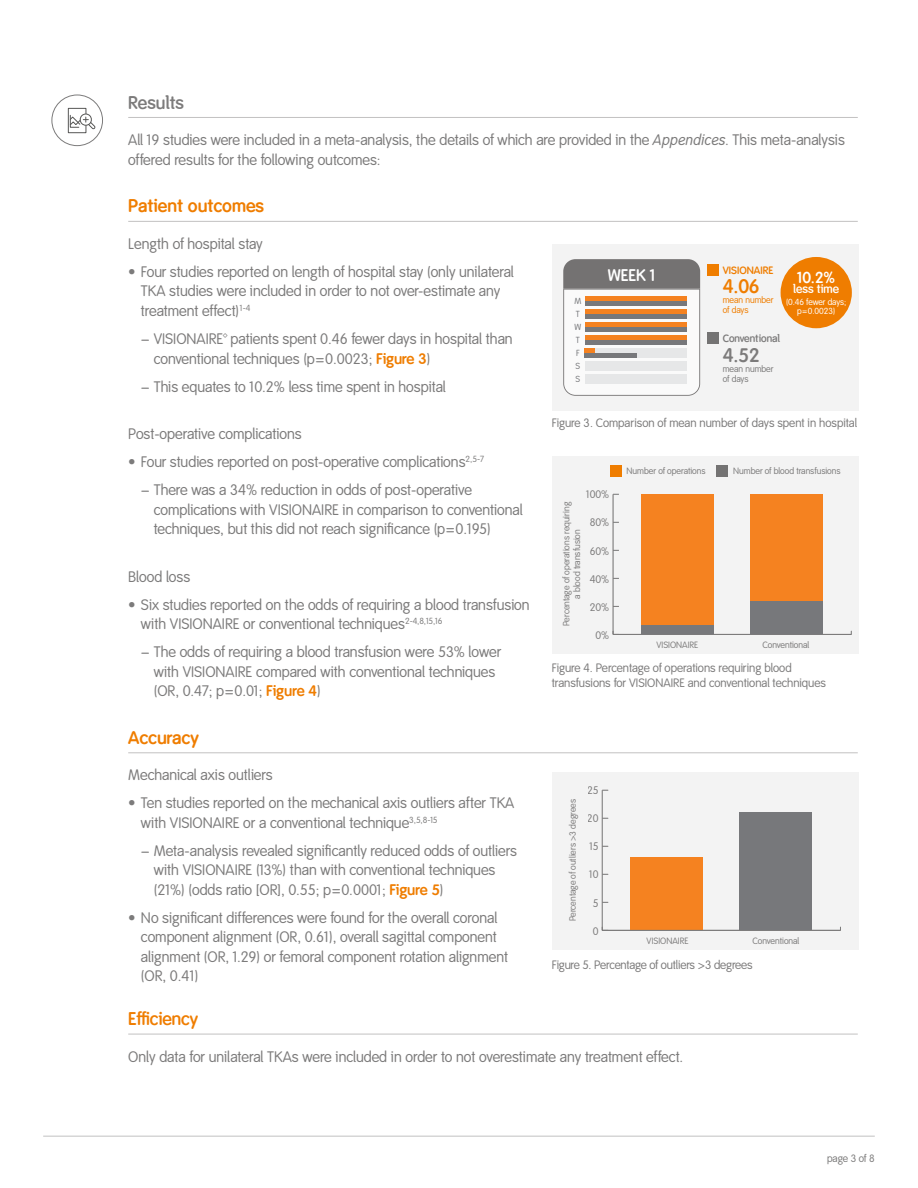
<style>
.page{position:relative;width:918px;height:1188px;background:#fff}
.page>*{position:absolute;margin:0;border:0;box-sizing:border-box;transform-origin:0 0}
.Captions{font:600 19.5px "Smith&Nephew";color:#ef7d00}
.Captions-2{font:600 19.5px "Smith&Nephew";color:#7c7b7b}
.Heading_5__Grey_unde{font:700 18px "Smith&Nephew";color:#ef7d00}
.Heading_5__Grey_unde-2{font:600 18px "Smith&Nephew";color:#ef7d00}
.Heading_5__Grey_unde-3{font:600 18px "Smith&Nephew";color:#7c7b7b}
.Bullets{font:600 16.5px "Smith&Nephew";color:#fff}
.Captions-3{font:600 15.75px "Smith&Nephew";color:#fff}
.Body_10pt{font:15px/19.5px "Smith&Nephew";color:#7c7b7b}
.Captions-4{font:12px/15px "Smith&Nephew";color:#7c7b7b}
.Captions-5{font:600 12px "Smith&Nephew";color:#fff}
.t1{font:10.8px "Smith&Nephew";color:#7c7b7b}
.Captions-6{font:600 10.5px "Smith&Nephew";color:#7c7b7b}
.Captions-7{font:600 10.5px "Smith&Nephew";color:#ef7d00}
.Page_footers{font:10.5px "Smith&Nephew";letter-spacing:-.015em;color:#7c7b7b}
.Captions-8{font:9px/10.8px "Smith&Nephew";color:#7c7b7b;text-align:center}
.Captions-9{font:9px/9.9px "Smith&Nephew";color:#ef7d00}
.Captions-10{font:8.7px/9px "Smith&Nephew";color:#fff;text-align:center}
.t2{font:8.7px/12.9px "Smith&Nephew";color:#77787b}
.s1{font-style:italic}
.s2{font-weight:700;color:#ef7d00}
</style>
<div class="page">
<hr style="left:128px;top:117px;width:730px;height:1px;background:#c2c1c1">
<hr style="left:128px;top:221px;width:730px;height:1px;background:#c2c1c1">
<hr style="left:128px;top:752px;width:730px;height:1px;background:#c2c1c1">
<hr style="left:128px;top:1034px;width:730px;height:1px;background:#c2c1c1">
<svg style="left:52px;top:95px;width:51px;height:51px"></svg>
<svg style="left:55px;top:98px;width:45px;height:45px"></svg>
<div style="left:52px;top:95px;width:51px;height:51px;border:1px solid #7c7b7b;border-radius:50%"></div>
<div style="left:552px;top:773px;width:307px;height:177px;background:#f3f3f3"></div>
<hr style="left:602px;top:790px;width:1px;height:140px;background:#7c7b7b">
<div style="left:740px;top:813px;width:72px;height:117px;background:#77787b"></div>
<div style="left:631px;top:857px;width:72px;height:73px;background:#f58220"></div>
<hr style="left:602px;top:930px;width:238px;height:1px;background:#7c7b7b">
<div style="left:552px;top:456px;width:307px;height:198px;background:#f3f3f3"></div>
<hr style="left:613px;top:494px;width:1px;height:140px;background:#7c7b7b">
<div style="left:750px;top:494px;width:73px;height:140px;background:#f58220"></div>
<div style="left:750px;top:601px;width:73px;height:34px;background:#77787b"></div>
<div style="left:642px;top:625px;width:72px;height:9px;background:#77787b"></div>
<hr style="left:613px;top:634px;width:238px;height:1px;background:#7c7b7b">
<div style="left:642px;top:494px;width:72px;height:131px;background:#f58220"></div>
<div style="left:717px;top:465px;width:11px;height:11px;background:#747373"></div>
<div style="left:610px;top:465px;width:11px;height:11px;background:#ef7d00"></div>
<div style="left:552px;top:245px;width:307px;height:166px;background:#f3f3f3"></div>
<svg style="left:563px;top:259px;width:137px;height:137px"></svg>
<div style="left:585px;top:361px;width:102px;height:10px;background:#e6e7e8"></div>
<div style="left:585px;top:374px;width:102px;height:10px;background:#e6e7e8"></div>
<div style="left:585px;top:348px;width:102px;height:10px;background:#e6e7e8"></div>
<div style="left:585px;top:296px;width:102px;height:5px;background:#f58220"></div>
<div style="left:585px;top:301px;width:102px;height:5px;background:#77787b"></div>
<div style="left:585px;top:309px;width:102px;height:5px;background:#f58220"></div>
<div style="left:585px;top:314px;width:102px;height:5px;background:#77787b"></div>
<div style="left:585px;top:322px;width:102px;height:5px;background:#f58220"></div>
<div style="left:585px;top:327px;width:102px;height:5px;background:#77787b"></div>
<div style="left:585px;top:335px;width:102px;height:5px;background:#f58220"></div>
<div style="left:585px;top:340px;width:102px;height:5px;background:#77787b"></div>
<div style="left:585px;top:348px;width:10px;height:5px;background:#f58220"></div>
<div style="left:585px;top:353px;width:52px;height:5px;background:#77787b"></div>
<div style="left:781px;top:257px;width:71px;height:71px;background:#ef7d00;border-radius:50%"></div>
<div style="left:708px;top:264px;width:11px;height:12px;background:#ef7d00"></div>
<div style="left:708px;top:332px;width:11px;height:11px;background:#747373"></div>
<hr style="left:43px;top:1136px;width:832px;height:1px;background:#c2c1c1">
<p class="Heading_5__Grey_unde-3" style="left:128px;top:92px;width:57px">Results</p>
<p class="Body_10pt" style="left:128px;top:131px;width:718px">All 19 studies were included in a meta-analysis, the details of which are provided in the <span class="s1">Appendices</span>. This meta-analysis offered results for the following outcomes:</p>
<p class="Heading_5__Grey_unde" style="left:128px;top:196px;width:137px">Patient outcomes</p>
<p class="Body_10pt" style="left:128px;top:235px;width:136px">Length of hospital stay</p>
<p class="Body_10pt" style="left:141px;top:263px;width:374px;text-indent:-13px">• Four studies reported on length of hospital stay (only unilateral<br>TKA studies were included in order to not over-estimate any treatment effect)<sup>1-4</sup></p>
<p class="Body_10pt" style="left:154px;top:330px;width:360px;text-indent:-13px">− VISIONAIRE™ patients spent 0.46 fewer days in hospital than conventional techniques (p=0.0023; <span class="s2">Figure 3</span>)</p>
<p class="Body_10pt" style="left:141px;top:377px;width:306px">− This equates to 10.2% less time spent in hospital</p>
<p class="Body_10pt" style="left:128px;top:425px;width:175px">Post-operative complications</p>
<p class="Body_10pt" style="left:128px;top:453px;width:357px">• Four studies reported on post-operative complications<sup>2,5-7</sup></p>
<p class="Body_10pt" style="left:154px;top:481px;width:371px;text-indent:-13px">− There was a 34% reduction in odds of post-operative complications with VISIONAIRE in comparison to conventional techniques, but this did not reach significance (p=0.195)</p>
<p class="Body_10pt" style="left:128px;top:567px;width:64px">Blood loss</p>
<p class="Body_10pt" style="left:141px;top:595px;width:390px;text-indent:-13px">• Six studies reported on the odds of requiring a blood transfusion with VISIONAIRE or conventional techniques<sup>2-4,8,15,16</sup></p>
<p class="Body_10pt" style="left:154px;top:643px;width:349px;text-indent:-13px">− The odds of requiring a blood transfusion were 53% lower with VISIONAIRE compared with conventional techniques (OR, 0.47; p=0.01; <span class="s2">Figure 4</span>)</p>
<p class="Heading_5__Grey_unde" style="left:128px;top:727px;width:72px">Accuracy</p>
<p class="Body_10pt" style="left:128px;top:766px;width:146px">Mechanical axis outliers</p>
<p class="Body_10pt" style="left:141px;top:794px;width:375px;text-indent:-13px">• Ten studies reported on the mechanical axis outliers after TKA with VISIONAIRE or a conventional technique<sup>3,5,8-15</sup></p>
<p class="Body_10pt" style="left:154px;top:841px;width:365px;text-indent:-13px">− Meta-analysis revealed significantly reduced odds of outliers with VISIONAIRE (13%) than with conventional techniques (21%) (odds ratio [OR], 0.55; p=0.0001; <span class="s2">Figure 5</span>)</p>
<p class="Body_10pt" style="left:141px;top:908px;width:369px;text-indent:-13px">• No significant differences were found for the overall coronal component alignment (OR, 0.61), overall sagittal component alignment (OR, 1.29) or femoral component rotation alignment (OR, 0.41)</p>
<p class="Heading_5__Grey_unde-2" style="left:128px;top:1008px;width:71px">Efficiency</p>
<p class="Body_10pt" style="left:128px;top:1047px;width:557px">Only data for unilateral TKAs were included in order to not overestimate any treatment effect.</p>
<p class="Captions-7" style="left:723px;top:264px;width:52px">VISIONAIRE</p>
<p class="Captions" style="left:723px;top:275px;width:38px">4.06</p>
<p class="Captions-9" style="left:723px;top:296px;width:52px">mean number of days</p>
<p class="Captions-6" style="left:723px;top:333px;width:59px">Conventional</p>
<p class="Captions-2" style="left:723px;top:343px;width:38px">4.52</p>
<p class="Captions-8" style="left:723px;top:365px;width:52px;line-height:9.9px;text-align:left">mean number of days</p>
<p class="Bullets" style="left:608px;top:265px;width:49px">WEEK 1</p>
<p class="Captions-3" style="left:797px;top:268px;width:40px">10.2%</p>
<p class="Captions-5" style="left:793px;top:282px;width:47px">less time</p>
<p class="Captions-10" style="left:786px;top:298px;width:62px">(0.46 fewer days; p=0.0023)</p>
<p class="t2" style="left:574px;top:295px;width:8px">M<br>T<br>W<br>T<br>F<br>S<br>S</p>
<p class="Captions-4" style="left:552px;top:416px;width:307px">Figure 3. Comparison of mean number of days spent in hospital</p>
<p class="Captions-8" style="left:627px;top:466px;width:80px">Number of operations</p>
<p class="Captions-8" style="left:733px;top:466px;width:109px">Number of blood transfusions</p>
<p class="t1" style="left:586px;top:488px;width:25px">100%</p>
<p class="Captions-8" style="left:561px;top:626px;width:126px;rotate:-90deg">Percentage of operations requiring a blood transfusion</p>
<p class="t1" style="left:590px;top:517px;width:21px">80%</p>
<p class="t1" style="left:590px;top:545px;width:21px">60%</p>
<p class="t1" style="left:590px;top:573px;width:21px">40%</p>
<p class="t1" style="left:590px;top:601px;width:21px">20%</p>
<p class="t1" style="left:596px;top:629px;width:15px">0%</p>
<p class="Captions-8" style="left:762px;top:640px;width:48px">Conventional</p>
<p class="Captions-8" style="left:657px;top:640px;width:43px">VISIONAIRE</p>
<p class="Captions-4" style="left:552px;top:661px;width:276px">Figure 4. Percentage of operations requiring blood transfusions for VISIONAIRE and conventional techniques</p>
<p class="t1" style="left:587px;top:784px;width:13px">25</p>
<p class="Captions-8" style="left:568px;top:921px;width:124px;rotate:-90deg">Percentage of outliers &gt;3 degrees</p>
<p class="t1" style="left:587px;top:812px;width:13px">20</p>
<p class="t1" style="left:590px;top:840px;width:10px">15</p>
<p class="t1" style="left:589px;top:869px;width:11px">10</p>
<p class="t1" style="left:593px;top:897px;width:7px">5</p>
<p class="t1" style="left:593px;top:925px;width:7px">0</p>
<p class="Captions-8" style="left:753px;top:936px;width:48px">Conventional</p>
<p class="Captions-8" style="left:647px;top:936px;width:43px">VISIONAIRE</p>
<p class="Captions-4" style="left:552px;top:958px;width:202px">Figure 5. Percentage of outliers &gt;3 degrees</p>
<p class="Page_footers" style="left:827px;top:1152px;width:49px">page 3 of 8</p>
</div>
